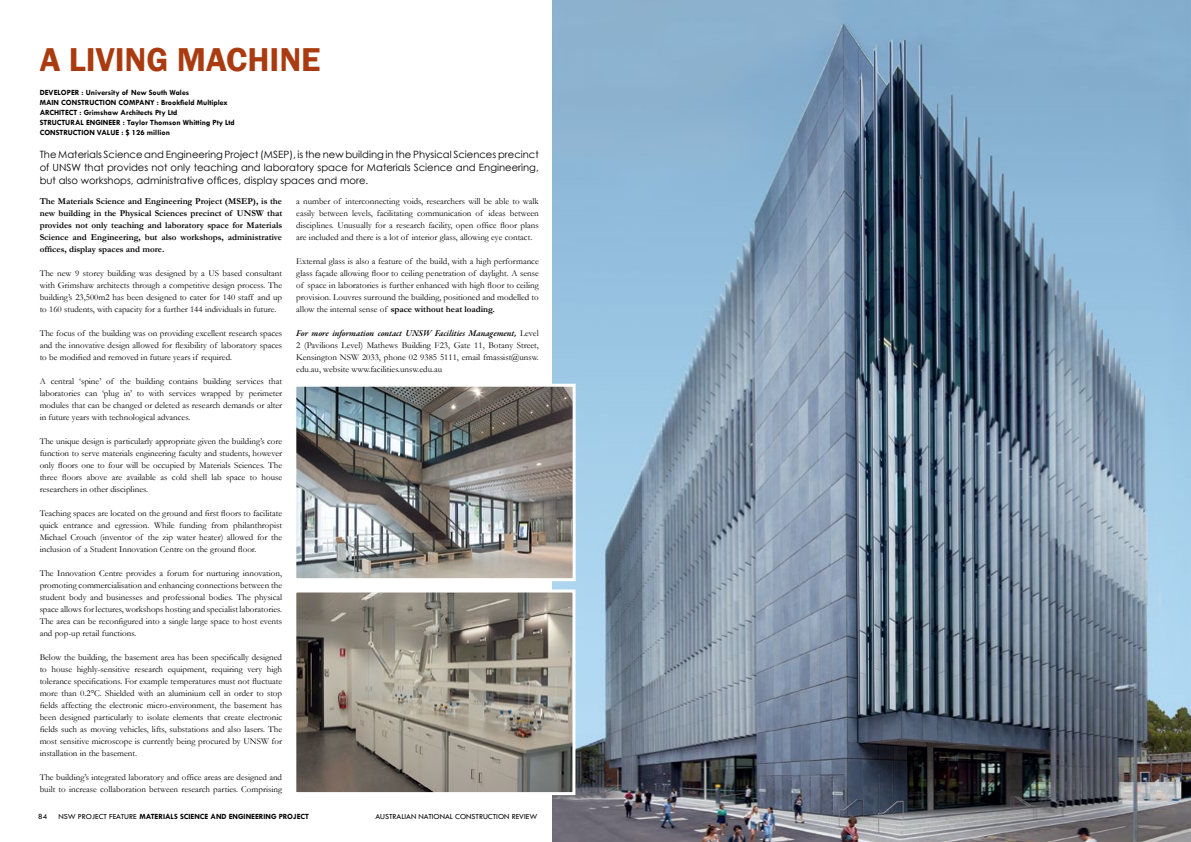
<style>
.page{position:relative;width:1191px;height:842px;background:#fff}
.page>*{position:absolute;margin:0;border:0;box-sizing:border-box;transform-origin:0 0}
.t1{font:600 34px "Franklin Gothic";color:#aa3b10}
.t2{font:10px/13px "Century Gothic";color:#000;text-align:justify}
.t3{font:9px/12px "Garamond";color:#000;text-align:justify}
.t4{font:700 9px/12px "Garamond";color:#000;text-align:justify}
.t5{font:italic 600 9px "Garamond Premr Pro";color:#000}
.t6{font:700 8px/10px "Tw Cen";color:#000}
.t7{font:8px "Tw Cen";color:#000}
.s1{font-weight:700}
.s2{font-family:"Garamond";font-weight:400;font-style:normal}
.s3{font-weight:400}
</style>
<div class="page">
<img style="left:553px;top:0;width:638px;height:842px">
<img style="left:296px;top:382px;width:281px;height:201px">
<svg style="left:296px;top:588px;width:281px;height:208px"></svg>
<h1 class="t1" style="left:40px;top:38px;width:282px">A LIVING MACHINE</h1>
<p class="t6" style="left:40px;top:87px;width:190px">DEVELOPER : UNIVERSITY OF NEW SOUTH WALES<br>MAIN CONSTRUCTION COMPANY : BROOKFIELD MULTIPLEX ARCHITECT : GRIMSHAW ARCHITECTS PTY LTD<br>STRUCTURAL</p>
<p class="t6" style="left:40px;top:117px;width:197px;text-indent:83px">: TAYLOR THOMSON WHITTING PTY LTD<br>CONSTRUCTION VALUE : $ 126 MILLION</p>
<p class="t6" style="left:86px;top:117px;width:28px">ENGINEER</p>
<p class="t2" style="left:40px;top:147px;width:500px">The Materials Science and Engineering Project (MSEP), is the new building in the Physical Sciences precinct of UNSW that provides not only teaching and laboratory space for Materials Science and Engineering, but also workshops, administrative offices, display spaces and more.</p>
<p class="t4" style="left:40px;top:195px;width:244px">The Materials Science and Engineering Project (MSEP), is the new building in the Physical Sciences precinct of UNSW that provides not only teaching and laboratory space for Materials Science and Engineering, but also workshops, administrative offices, display spaces and more.</p>
<p class="t3" style="left:40px;top:267px;width:244px">The new 9 storey building was designed by a US based consultant with Grimshaw architects through a competitive design process. The building’s 23,500m2 has been designed to cater for 140 staff and up to 160 students, with capacity for a further 144 individuals in future.</p>
<p class="t3" style="left:40px;top:327px;width:244px">The focus of the building was on providing excellent research spaces and the innovative design allowed for flexibility of laboratory spaces to be modified and removed in future years if required.</p>
<p class="t3" style="left:40px;top:375px;width:244px">A central ‘spine’ of the building contains building services that laboratories can ‘plug in’ to with services wrapped by perimeter modules that can be changed or deleted as research demands or alter in future years with technological advances.</p>
<p class="t3" style="left:40px;top:435px;width:244px">The unique design is particularly appropriate given the building’s core function to serve materials engineering faculty and students, however only floors one to four will be occupied by Materials Sciences. The three floors above are available as cold shell lab space to house researchers in other disciplines.</p>
<p class="t3" style="left:40px;top:507px;width:244px">Teaching spaces are located on the ground and first floors to facilitate quick entrance and egression. While funding from philanthropist Michael Crouch (inventor of the zip water heater) allowed for the inclusion of a Student Innovation Centre on the ground floor.</p>
<p class="t3" style="left:40px;top:567px;width:244px">The Innovation Centre provides a forum for nurturing innovation, promoting commercialisation and enhancing connections between the student body and businesses and professional bodies. The physical space allows for lectures, workshops hosting and specialist laboratories.<br>The area can be reconfigured into a single large space to host events and pop-up retail functions.</p>
<p class="t3" style="left:40px;top:651px;width:244px">Below the building, the basement area has been specifically designed to house highly-sensitive research equipment, requiring very high tolerance specifications. For example temperatures must not fluctuate more than 0.2°C. Shielded with an aluminium cell in order to stop fields affecting the electronic micro-environment, the basement has been designed particularly to isolate elements that create electronic fields such as moving vehicles, lifts, substations and also lasers. The most sensitive microscope is currently being procured by UNSW for installation in the basement.</p>
<p class="t3" style="left:40px;top:771px;width:244px">The building’s integrated laboratory and office areas are designed and built to increase collaboration between research parties. Comprising</p>
<p class="t3" style="left:296px;top:195px;width:244px">a number of interconnecting voids, researchers will be able to walk easily between levels, facilitating communication of ideas between disciplines. Unusually for a research facility, open office floor plans are included and there is a lot of interior glass, allowing eye contact.</p>
<p class="t3" style="left:296px;top:255px;width:244px">External glass is also a feature of the build, with a high performance glass façade allowing floor to ceiling penetration of daylight. A sense of space in laboratories is further enhanced with high floor to ceiling provision. Louvres surround the building, positioned and modelled to allow the internal sense of <span class="s1">space without heat loading.</span></p>
<p class="t5" style="left:296px;top:328px;width:244px">For more information contact UNSW Facilities Management, <span class="s2">Level</span></p>
<p class="t3" style="left:296px;top:339px;width:244px">2 (Pavilions Level) Mathews Building F23, Gate 11, Botany Street, Kensington NSW 2033, phone 02 9385 5111, email fmassist@unsw. edu.au, website www.facilities.unsw.edu.au</p>
<p class="t7" style="left:38px;top:811px;width:10px">84</p>
<p class="t6" style="left:58px;top:811px;width:252px"><span class="s3">NSW PROJECT FEATURE</span> MATERIALS SCIENCE AND ENGINEERING PROJECT</p>
<p class="t7" style="left:375px;top:811px;width:163px">AUSTRALIAN NATIONAL CONSTRUCTION REVIEW</p>
</div>
